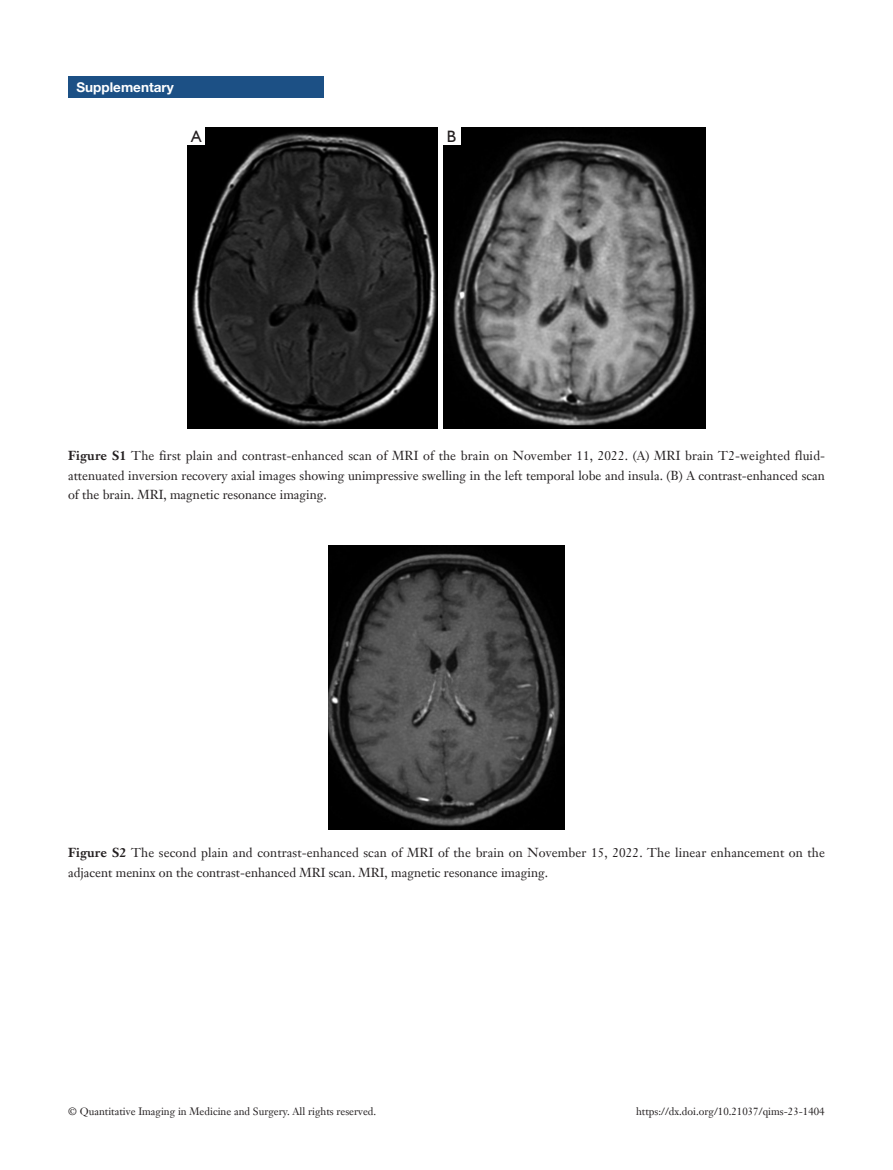
<style>
.page{position:relative;width:893px;height:1170px;background:#fff}
.page>*{position:absolute;margin:0;border:0;box-sizing:border-box;transform-origin:0 0}
.t1{font:16.5px "Humanist 521 BT";color:#231f20}
.A-lanmu{font:700 13.5px "Helvetica Neue LT Pro";color:#fff}
.C-tuzhu{font:12.75px/19.5px "Janson Text LT";color:#231f20;text-align:justify}
.t2{font:10.5px "Janson Text LT";color:#231f20}
.s1{font-weight:700}
</style>
<div class="page">
<div style="left:68px;top:77px;width:255px;height:21px;background:#1c5085"></div>
<img style="left:188px;top:128px;width:250px;height:301px">
<img style="left:443px;top:128px;width:262px;height:301px">
<div style="left:188px;top:128px;width:17px;height:17px;background:#fff"></div>
<div style="left:443px;top:128px;width:17px;height:17px;background:#fff"></div>
<img style="left:329px;top:545px;width:235px;height:284px">
<p class="A-lanmu" style="left:77px;top:79px;width:99px">Supplementary</p>
<p class="t1" style="left:191px;top:126px;width:12px">A</p>
<p class="t1" style="left:447px;top:126px;width:11px">B</p>
<p class="C-tuzhu" style="left:68px;top:445px;width:759px"><span class="s1">Figure S1</span> The first plain and contrast-enhanced scan of MRI of the brain on November 11, 2022. (A) MRI brain T2-weighted fluid&shy;attenuated inversion recovery axial images showing unimpressive swelling in the left temporal lobe and insula. (B) A contrast-enhanced scan of the brain. MRI, magnetic resonance imaging.</p>
<p class="C-tuzhu" style="left:68px;top:843px;width:758px"><span class="s1">Figure S2</span> The second plain and contrast-enhanced scan of MRI of the brain on November 15, 2022. The linear enhancement on the adjacent meninx on the contrast-enhanced MRI scan. MRI, magnetic resonance imaging.</p>
<p class="t2" style="left:68px;top:1104px;width:310px">© Quantitative Imaging in Medicine and Surgery. All rights reserved.</p>
<p class="t2" style="left:636px;top:1104px;width:190px">https://dx.doi.org/10.21037/qims-23-1404</p>
</div>
